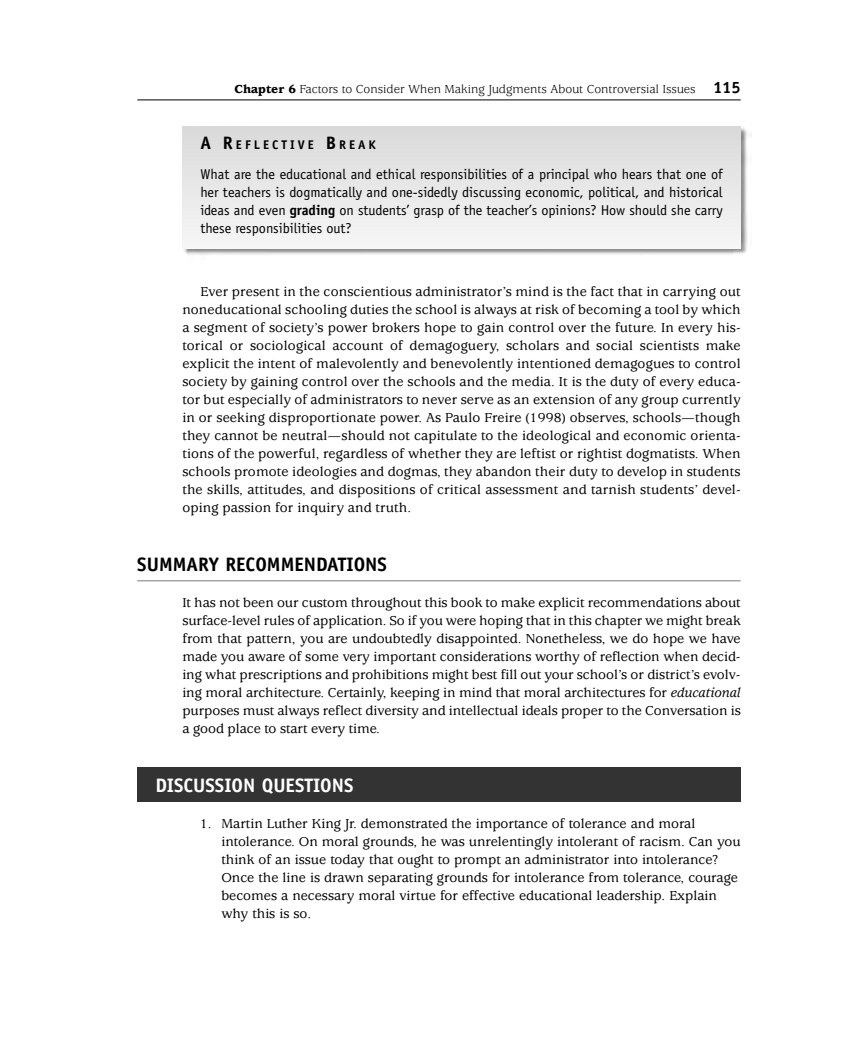
<style>
.page{position:relative;width:851px;height:1040px;background:#fff}
.page>*{position:absolute;margin:0;border:0;box-sizing:border-box;transform-origin:0 0}
.t1{font:700 19.5px "Officina Sans";color:#000}
.t2{font:700 19.5px "Officina Sans";color:#fff}
.t3{font:500 14.25px/18px "Usherwood";color:#000;text-align:justify}
.t4{font:14.25px/18px "Officina Sans";color:#000;text-align:justify}
.t5{font:12.75px "Usherwood";color:#000}
.t6{font:700 12.6px "Officina Sans";letter-spacing:.24em;color:#000}
.s1{font-weight:900}
.s2{font-family:"Officina Sans";font-weight:700;font-size:16.5px}
.s3{font-size:18px}
.s4{font-weight:700}
.s5{font-style:italic}
</style>
<div class="page">
<div style="left:137px;top:766px;width:603px;height:35px;background:#333"></div>
<hr style="left:137px;top:580px;width:603px;height:1px;background:#a6a6a6">
<hr style="left:137px;top:100px;width:603px;height:1px;background:#000">
<img style="left:184px;top:126px;width:567px;height:129px">
<div style="left:182px;top:126px;width:558px;height:122px;background:linear-gradient(to bottom,#d9d9d9,#f6f6f6)"></div>
<p class="t5" style="left:235px;top:84px;width:507px"><span class="s1">Chapter 6</span> Factors to Consider When Making Judgments About Controversial Issues <span class="s2">115</span></p>
<p class="t6" style="left:200px;top:139px;width:177px"><span class="s3">A R</span>EFLECTIVE <span class="s3">B</span>REAK</p>
<p class="t4" style="left:200px;top:166px;width:524px">What are the educational and ethical responsibilities of a principal who hears that one of her teachers is dogmatically and one-sidedly discussing economic, political, and historical ideas and even <span class="s4">grading</span> on students’ grasp of the teacher’s opinions? How should she carry these responsibilities out?</p>
<p class="t3" style="left:182px;top:284px;width:560px;text-indent:18px">Ever present in the conscientious administrator’s mind is the fact that in carrying out noneducational schooling duties the school is always at risk of becoming a tool by which a segment of society’s power brokers hope to gain control over the future. In every his&shy;torical or sociological account of demagoguery, scholars and social scientists make explicit the intent of malevolently and benevolently intentioned demagogues to control society by gaining control over the schools and the media. It is the duty of every educa&shy;tor but especially of administrators to never serve as an extension of any group currently in or seeking disproportionate power. As Paulo Freire (1998) observes, schools—though they cannot be neutral—should not capitulate to the ideological and economic orienta&shy;tions of the powerful, regardless of whether they are leftist or rightist dogmatists. When schools promote ideologies and dogmas, they abandon their duty to develop in students the skills, attitudes, and dispositions of critical assessment and tarnish students’ devel&shy;oping passion for inquiry and truth.</p>
<p class="t1" style="left:137px;top:557px;width:251px">SUMMARY RECOMMENDATIONS</p>
<p class="t3" style="left:182px;top:595px;width:560px">It has not been our custom throughout this book to make explicit recommendations about surface-level rules of application. So if you were hoping that in this chapter we might break from that pattern, you are undoubtedly disappointed. Nonetheless, we do hope we have made you aware of some very important considerations worthy of reflection when decid&shy;ing what prescriptions and prohibitions might best fill out your school’s or district’s evolv&shy;ing moral architecture. Certainly, keeping in mind that moral architectures for <span class="s5">educational </span>purposes must always reflect diversity and intellectual ideals proper to the Conversation is a good place to start every time.</p>
<p class="t2" style="left:155px;top:777px;width:200px">DISCUSSION QUESTIONS</p>
<p class="t3" style="left:221px;top:815px;width:520px;text-align:left;text-indent:-21px">1. Martin Luther King Jr. demonstrated the importance of tolerance and moral intolerance. On moral grounds, he was unrelentingly intolerant of racism. Can you think of an issue today that ought to prompt an administrator into intolerance?<br>Once the line is drawn separating grounds for intolerance from tolerance, courage becomes a necessary moral virtue for effective educational leadership. Explain why this is so.</p>
</div>
